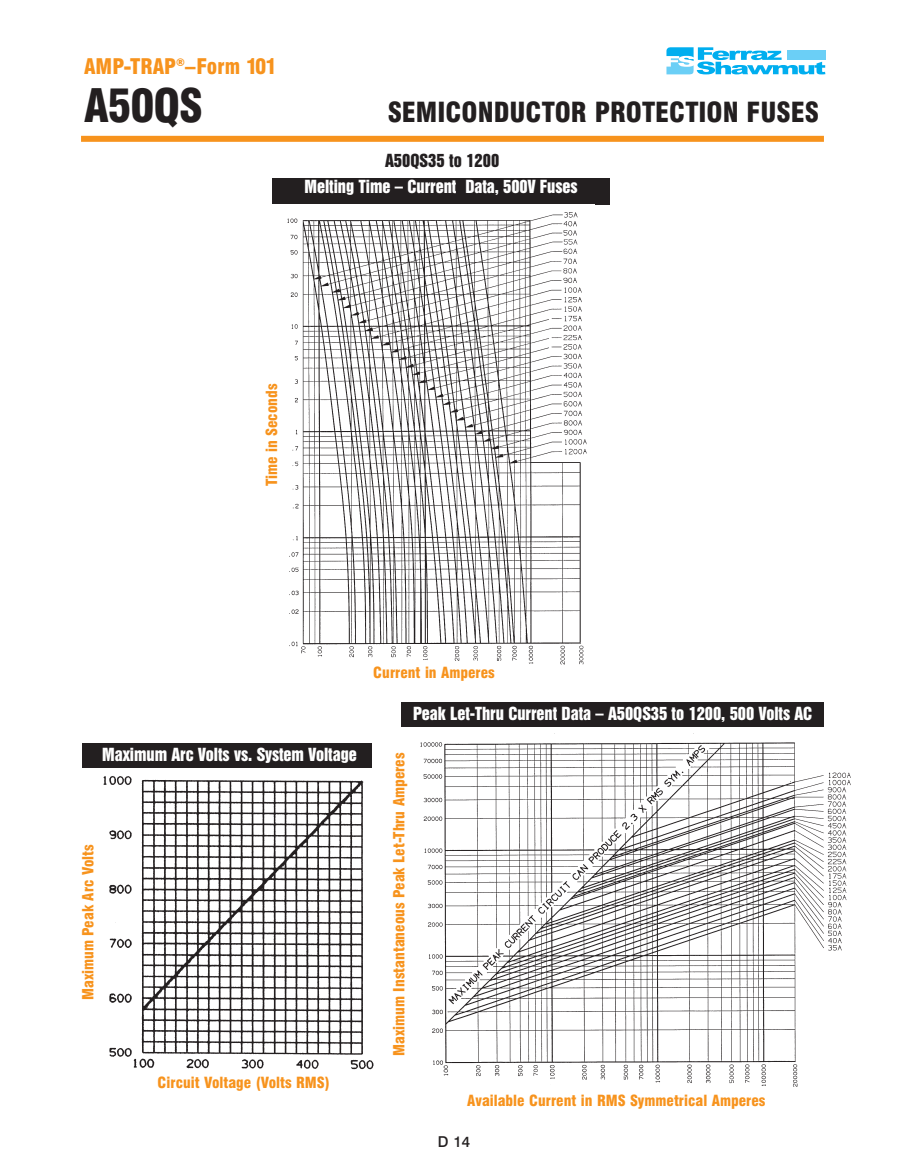
<style>
.page{position:relative;width:905px;height:1175px;background:#fff}
.page>*{position:absolute;margin:0;border:0;box-sizing:border-box;transform-origin:0 0}
.t1{font:900 condensed 45px "Swiss 721 BT";letter-spacing:-.025em;color:#231f20}
.t2{font:900 condensed 27px "Swiss 721 BT";color:#231f20}
.t3{font:900 condensed 21px "Swiss 721 BT";color:#f7931d}
.t4{font:16.5px "Swiss 921 BT Regular A";letter-spacing:-.005em;color:#fff}
.t5{font:16.5px "Swiss 921 BT Regular A";color:#231f20}
.t6{font:900 condensed 15px "Swiss 721 BT";color:#f7931d}
.t7{font:500 15px "Swiss 721 BT";color:#231f20}
</style>
<div class="page">
<div style="left:81px;top:136px;width:743px;height:6px;background:#f7931d"></div>
<svg style="left:666px;top:47px;width:159px;height:27px"></svg>
<div style="left:787px;top:51px;width:38px;height:9px;background:#6bcff6"></div>
<img style="left:103px;top:776px;width:271px;height:294px">
<div style="left:82px;top:742px;width:290px;height:25px;background:#231f20"></div>
<div style="left:272px;top:178px;width:337px;height:26px;background:#231f20"></div>
<img style="left:420px;top:733px;width:431px;height:354px">
<div style="left:401px;top:702px;width:423px;height:25px;background:#231f20"></div>
<img style="left:287px;top:212px;width:300px;height:453px">
<h3 class="t3" style="left:84px;top:59px;width:194px">AMP-TRAP<sup>®</sup>–Form 101</h3>
<h1 class="t1" style="left:84px;top:88px;width:120px">A50QS</h1>
<h2 class="t2" style="left:388px;top:102px;width:433px">SEMICONDUCTOR PROTECTION FUSES</h2>
<p class="t5" style="left:385px;top:154px;width:116px">A50QS35 to 1200</p>
<p class="t4" style="left:304px;top:179px;width:274px">Melting Time – Current Data, 500V Fuses</p>
<p class="t6" style="left:266px;top:486px;width:104px;rotate:-90deg">Time in Seconds</p>
<p class="t6" style="left:373px;top:667px;width:123px">Current in Amperes</p>
<p class="t4" style="left:413px;top:707px;width:401px">Peak Let-Thru Current Data – A50QS35 to 1200, 500 Volts AC</p>
<p class="t4" style="left:102px;top:747px;width:256px">Maximum Arc Volts vs. System Voltage</p>
<p class="t6" style="left:82px;top:1000px;width:157px;rotate:-90deg">Maximum Peak Arc Volts</p>
<p class="t6" style="left:158px;top:1076px;width:174px">Circuit Voltage (Volts RMS)</p>
<p class="t6" style="left:393px;top:1056px;width:305px;rotate:-90deg">Maximum Instantaneous Peak Let-Thru Amperes</p>
<p class="t6" style="left:467px;top:1094px;width:300px">Available Current in RMS Symmetrical Amperes</p>
<p class="t7" style="left:438px;top:1136px;width:34px">D 14</p>
</div>
